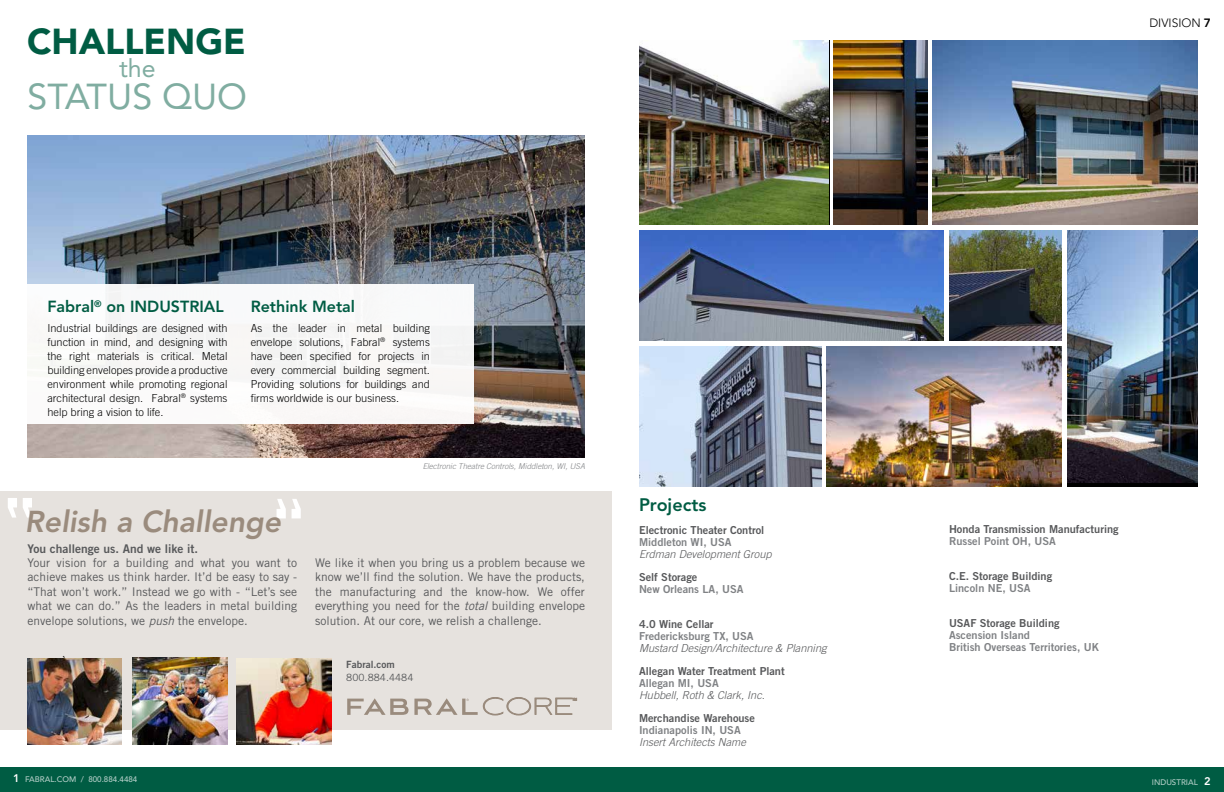
<style>
.page{position:relative;width:1224px;height:792px;background:#fff}
.page>*{position:absolute;margin:0;border:0;box-sizing:border-box;transform-origin:0 0}
.t1{font:900 35.8px "Avenir LT Std";color:#005c43}
.t2{font:35.8px "Avenir LT Std";color:#80ada1}
.t3{font:italic 800 30px "Avenir LT Std";color:#9a8b7d}
.t4{font:25px "Avenir LT Std";color:#80ada1}
.t5{font:800 18px "Avenir LT Std";color:#005c43}
.t6{font:800 16px "Avenir LT Std";color:#005c43}
.t7{font:12px/14.4px "Trade Gothic LT Std";color:#58595b;text-align:justify}
.t8{font:12px "Trade Gothic LT Std Bd 2";color:#58595b}
.t9{font:300 12px "Avenir LT Std";color:#000}
.t10{font:12px "Minion Pro";color:#000}
.t11{font:300 11px/14px "Trade Gothic LT Std";color:#000;text-align:justify}
.t12{font:11px "Trade Gothic LT Std Bd 2";color:#58595b}
.t13{font:11px/12px "Trade Gothic LT Std Bd 2";color:#808285}
.t14{font:italic 300 11px "Trade Gothic LT Std";color:#58595b}
.t15{font:10px "Trade Gothic LT Std";color:#58595b}
.t16{font:10px "Trade Gothic LT Std Bd 2";color:#58595b}
.t17{font:italic 300 8px "Trade Gothic LT Std";color:#808285}
.t18{font:500 8px "Avenir LT Std";color:#b3cec7}
.s1{font-style:italic}
.s2{font-weight:800}
.s3{font-weight:800;font-size:11px;color:#fff}
</style>
<div class="page">
<img style="left:27px;top:136px;width:558px;height:322px">
<div style="left:0;top:491px;width:612px;height:239px;background:#e6e2de"></div>
<div style="left:0;top:767px;width:1224px;height:25px;background:#005c43"></div>
<div style="left:0;top:284px;width:473px;height:140px;background:#fff"></div>
<img style="left:639px;top:40px;width:190px;height:184px">
<img style="left:932px;top:40px;width:266px;height:184px">
<img style="left:833px;top:40px;width:94px;height:184px">
<img style="left:1068px;top:231px;width:130px;height:252px">
<img style="left:950px;top:230px;width:112px;height:111px">
<img style="left:639px;top:230px;width:305px;height:111px">
<svg style="left:347px;top:697px;width:230px;height:19px"></svg>
<img style="left:237px;top:658px;width:95px;height:87px">
<img style="left:27px;top:658px;width:95px;height:86px">
<img style="left:133px;top:658px;width:95px;height:86px">
<img style="left:640px;top:347px;width:181px;height:140px">
<img style="left:826px;top:347px;width:236px;height:140px">
<h1 class="t1" style="left:27px;top:20px;width:220px">CHALLENGE</h1>
<h3 class="t4" style="left:119px;top:53px;width:38px">the</h3>
<h1 class="t2" style="left:28px;top:75px;width:221px">STATUS QUO</h1>
<h3 class="t6" style="left:47px;top:297px;width:178px">Fabral<sup>®</sup> on INDUSTRIAL</h3>
<p class="t11" style="left:47px;top:321px;width:182px">Industrial buildings are designed with function in mind, and designing with the right materials is critical. Metal building envelopes provide a productive environment while promoting regional architectural design. Fabral<sup>®</sup> systems help bring a vision to life.</p>
<h3 class="t6" style="left:251px;top:297px;width:106px">Rethink Metal</h3>
<p class="t11" style="left:251px;top:321px;width:181px">As the leader in metal building envelope solutions, Fabral<sup>®</sup> systems have been specified for projects in every commercial building segment.<br>Providing solutions for buildings and firms worldwide is our business.</p>
<p class="t17" style="left:423px;top:461px;width:164px">Electronic Theatre Controls, Middleton, WI, USA</p>
<h2 class="t3" style="left:25px;top:503px;width:258px">Relish a Challenge</h2>
<p class="t8" style="left:27px;top:541px;width:172px">You challenge us. And we like it.</p>
<p class="t7" style="left:27px;top:555px;width:271px">Your vision for a building and what you want to achieve makes us think harder. It’d be easy to say - “That won’t work.” Instead we go with - “Let’s see what we can do.” As the leaders in metal building envelope solutions, we <span class="s1">push</span> the envelope.</p>
<p class="t7" style="left:315px;top:555px;width:271px">We like it when you bring us a problem because we know we’ll find the solution. We have the products, the manufacturing and the know-how. We offer everything you need for the <span class="s1">total</span> building envelope solution. At our core, we relish a challenge.</p>
<p class="t10" style="left:62px;top:652px;width:6px">`</p>
<p class="t16" style="left:346px;top:658px;width:50px">Fabral.com</p>
<p class="t15" style="left:346px;top:672px;width:69px">800.884.4484</p>
<h3 class="t5" style="left:639px;top:495px;width:69px">Projects</h3>
<p class="t12" style="left:639px;top:523px;width:127px">Electronic Theater Control</p>
<p class="t13" style="left:639px;top:535px;width:94px">Middleton WI, USA</p>
<p class="t14" style="left:639px;top:547px;width:134px">Erdman Development Group</p>
<p class="t12" style="left:639px;top:570px;width:60px">Self Storage</p>
<p class="t13" style="left:639px;top:582px;width:106px">New Orleans LA, USA</p>
<p class="t12" style="left:639px;top:617px;width:76px">4.0 Wine Cellar</p>
<p class="t13" style="left:639px;top:629px;width:116px">Fredericksburg TX, USA</p>
<p class="t14" style="left:639px;top:641px;width:189px">Mustard Design/Architecture &amp; Planning</p>
<p class="t12" style="left:639px;top:664px;width:147px">Allegan Water Treatment Plant</p>
<p class="t13" style="left:639px;top:676px;width:81px">Allegan MI, USA</p>
<p class="t14" style="left:639px;top:688px;width:127px">Hubbell, Roth &amp; Clark, Inc.</p>
<p class="t12" style="left:639px;top:711px;width:118px">Merchandise Warehouse</p>
<p class="t13" style="left:639px;top:723px;width:103px">Indianapolis IN, USA</p>
<p class="t14" style="left:639px;top:735px;width:108px">Insert Architects Name</p>
<p class="t9" style="left:1149px;top:16px;width:63px">DIVISION <span class="s2">7</span></p>
<p class="t12" style="left:949px;top:522px;width:171px">Honda Transmission Manufacturing</p>
<p class="t13" style="left:949px;top:535px;width:108px">Russel Point OH, USA</p>
<p class="t12" style="left:949px;top:570px;width:105px">C.E. Storage Building</p>
<p class="t13" style="left:949px;top:582px;width:83px">Lincoln NE, USA</p>
<p class="t12" style="left:949px;top:617px;width:112px">USAF Storage Building</p>
<p class="t13" style="left:949px;top:629px;width:152px">Ascension Island<br>British Overseas Territories, UK</p>
<p class="t18" style="left:13px;top:774px;width:126px"><span class="s3">1</span> FABRAL.COM / 800.884.4484</p>
<p class="t18" style="left:1152px;top:778px;width:60px">INDUSTRIAL <span class="s3">2</span></p>
</div>
